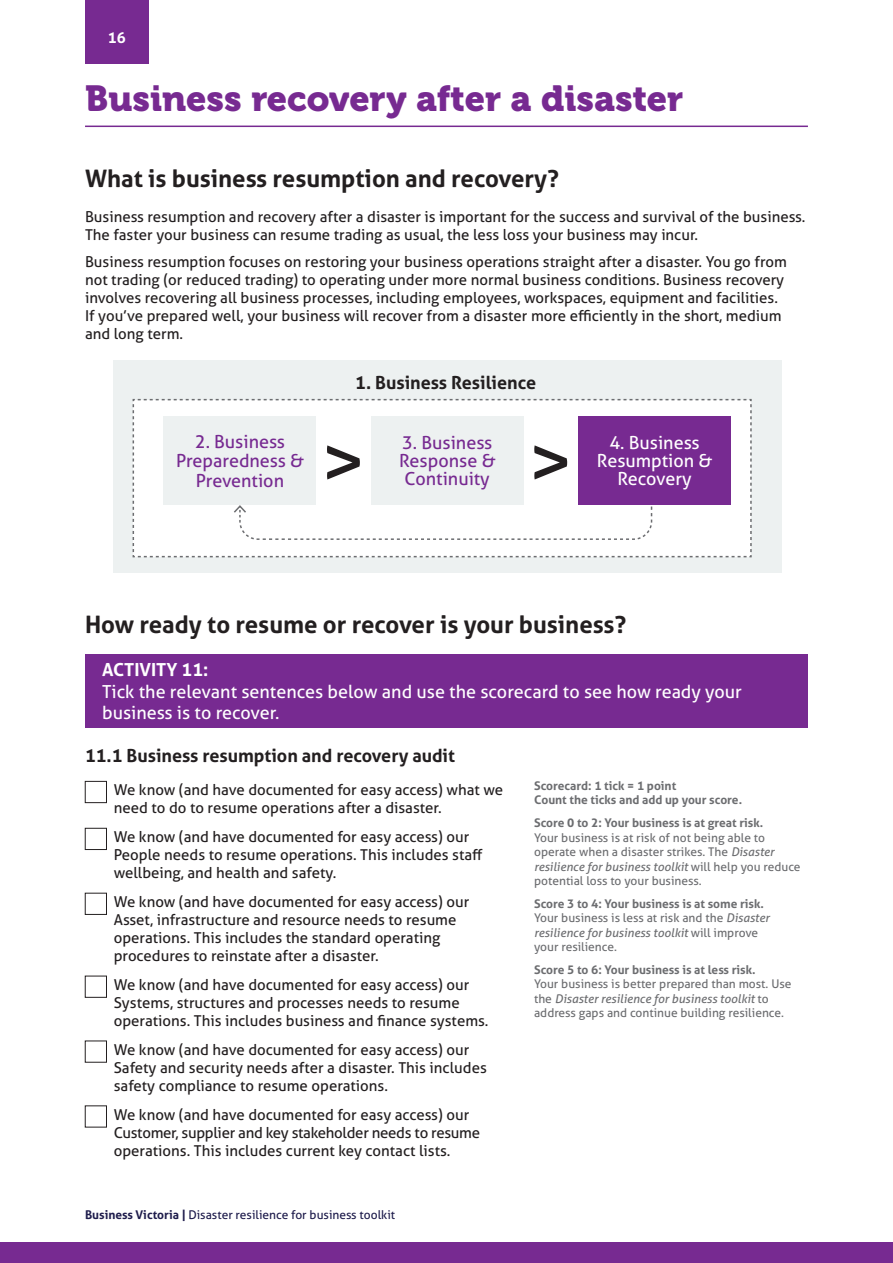
<style>
.page{position:relative;width:893px;height:1263px;background:#fff}
.page>*{position:absolute;margin:0;border:0;box-sizing:border-box;transform-origin:0 0}
.Lead_para{font:76.8px "Aller";color:#231f20}
.Headline{font:36px "Museo 900";color:#772a91}
.Subheadline_1{font:700 24px "Aller";color:#231f20}
.Body_Copy{font:18px/21.6px "Aller";color:#fff}
.Body_Copy-2{font:18px/19.5px "Aller";color:#772a91;text-align:center}
.Subheadline_2{font:700 18px "Aller";color:#231f20}
.Body_Copy-3{font:700 18px "Aller";color:#231f20}
.Body_Copy-4{font:15px/18px "Aller";color:#231f20}
.Page_Number{font:700 15px "Aller";color:#fff}
.Body_Copy-5{font:12px/14.4px "Aller";color:#6c6d70}
.t1{font:12px "Aller";color:#1e1c4c}
.Body_Copy-6{font:700 12px/14.4px "Aller";color:#6c6d70}
.s1{font-weight:700}
.s2{font-style:italic}
</style>
<div class="page">
<div style="left:0;top:1242px;width:893px;height:21px;background:#772a91"></div>
<div style="left:85px;top:0;width:64px;height:64px;background:#772a91"></div>
<hr style="left:85px;top:126px;width:723px;height:1px;background:#772a91">
<div style="left:85px;top:654px;width:723px;height:74px;background:#772a91"></div>
<div style="left:85px;top:781px;width:22px;height:22px;border:1px solid #231f20"></div>
<div style="left:85px;top:828px;width:22px;height:22px;border:1px solid #231f20"></div>
<div style="left:85px;top:893px;width:22px;height:22px;border:1px solid #231f20"></div>
<div style="left:85px;top:976px;width:22px;height:21px;border:1px solid #231f20"></div>
<div style="left:85px;top:1041px;width:22px;height:21px;border:1px solid #231f20"></div>
<div style="left:85px;top:1106px;width:22px;height:21px;border:1px solid #231f20"></div>
<div style="left:113px;top:360px;width:669px;height:213px;background:#edf1f1"></div>
<svg style="left:133px;top:399px;width:619px;height:158px"></svg>
<div style="left:578px;top:416px;width:152px;height:89px;background:#772a91"></div>
<p class="Page_Number" style="left:108px;top:29px;width:19px">16</p>
<p class="Headline" style="left:85px;top:78px;width:600px">Business recovery after a disaster</p>
<p class="Subheadline_1" style="left:85px;top:164px;width:476px">What is business resumption and recovery?</p>
<p class="Body_Copy-4" style="left:85px;top:208px;width:722px">Business resumption and recovery after a disaster is important for the success and survival of the business.<br>The faster your business can resume trading as usual, the less loss your business may incur.</p>
<p class="Body_Copy-4" style="left:85px;top:252px;width:703px">Business resumption focuses on restoring your business operations straight after a disaster. You go from not trading (or reduced trading) to operating under more normal business conditions. Business recovery involves recovering all business processes, including employees, workspaces, equipment and facilities.<br>If you’ve prepared well, your business will recover from a disaster more efficiently in the short, medium and long term.</p>
<p class="Body_Copy-3" style="left:355px;top:371px;width:182px">1. Business Resilience</p>
<p class="Body_Copy-2" style="left:176px;top:431px;width:129px">2. Business<br>Preparedness &amp;<br>Prevention</p>
<p class="Body_Copy-2" style="left:399px;top:434px;width:98px;line-height:18px">3. Business<br>Response &amp;<br>Continuity</p>
<p class="Lead_para" style="left:321px;top:415px;width:48px">&gt;</p>
<p class="Lead_para" style="left:528px;top:415px;width:48px">&gt;</p>
<p class="Body_Copy" style="left:597px;top:434px;width:117px;line-height:18px;text-align:center">4. Business<br>Resumption &amp;</p>
<p class="Body_Copy" style="left:617px;top:468px;width:76px">Recovery</p>
<p class="Subheadline_1" style="left:85px;top:610px;width:543px">How ready to resume or recover is your business?</p>
<p class="Body_Copy" style="left:102px;top:659px;width:641px"><span class="s1">ACTIVITY 11:<br></span>Tick the relevant sentences below and use the scorecard to see how ready your business is to recover.</p>
<p class="Subheadline_2" style="left:85px;top:745px;width:372px">11.1 Business resumption and recovery audit</p>
<p class="Body_Copy-4" style="left:114px;top:781px;width:391px">We know (and have documented for easy access) what we need to do to resume operations after a disaster.</p>
<p class="Body_Copy-4" style="left:114px;top:828px;width:370px">We know (and have documented for easy access) our<br>People needs to resume operations. This includes staff wellbeing, and health and safety.</p>
<p class="Body_Copy-4" style="left:114px;top:893px;width:357px">We know (and have documented for easy access) our Asset, infrastructure and resource needs to resume operations. This includes the standard operating procedures to reinstate after a disaster.</p>
<p class="Body_Copy-4" style="left:114px;top:976px;width:376px">We know (and have documented for easy access) our<br>Systems, structures and processes needs to resume operations. This includes business and finance systems.</p>
<p class="Body_Copy-4" style="left:114px;top:1040px;width:375px">We know (and have documented for easy access) our<br>Safety and security needs after a disaster. This includes safety compliance to resume operations.</p>
<p class="Body_Copy-4" style="left:114px;top:1105px;width:368px">We know (and have documented for easy access) our<br>Customer, supplier and key stakeholder needs to resume operations. This includes current key contact lists.</p>
<p class="t1" style="left:85px;top:1207px;width:312px"><span class="s1">Business Victoria |</span> Disaster resilience for business toolkit</p>
<p class="Body_Copy-6" style="left:534px;top:778px;width:210px">Scorecard: 1 tick = 1 point<br>Count the ticks and add up your score.</p>
<p class="Body_Copy-5" style="left:534px;top:816px;width:268px"><span class="s1">Score 0 to 2: Your business is at great risk.<br></span>Your business is at risk of not being able to operate when a disaster strikes. The <span class="s2">Disaster resilience for business toolkit</span> will help you reduce potential loss to your business.</p>
<p class="Body_Copy-5" style="left:534px;top:896px;width:237px"><span class="s1">Score 3 to 4: Your business is at some risk.<br></span>Your business is less at risk and the <span class="s2">Disaster resilience for business toolkit</span> will improve your resilience.</p>
<p class="Body_Copy-5" style="left:534px;top:962px;width:259px"><span class="s1">Score 5 to 6: Your business is at less risk.<br></span>Your business is better prepared than most. Use the <span class="s2">Disaster resilience for business toolkit</span> to address gaps and continue building resilience.</p>
</div>
